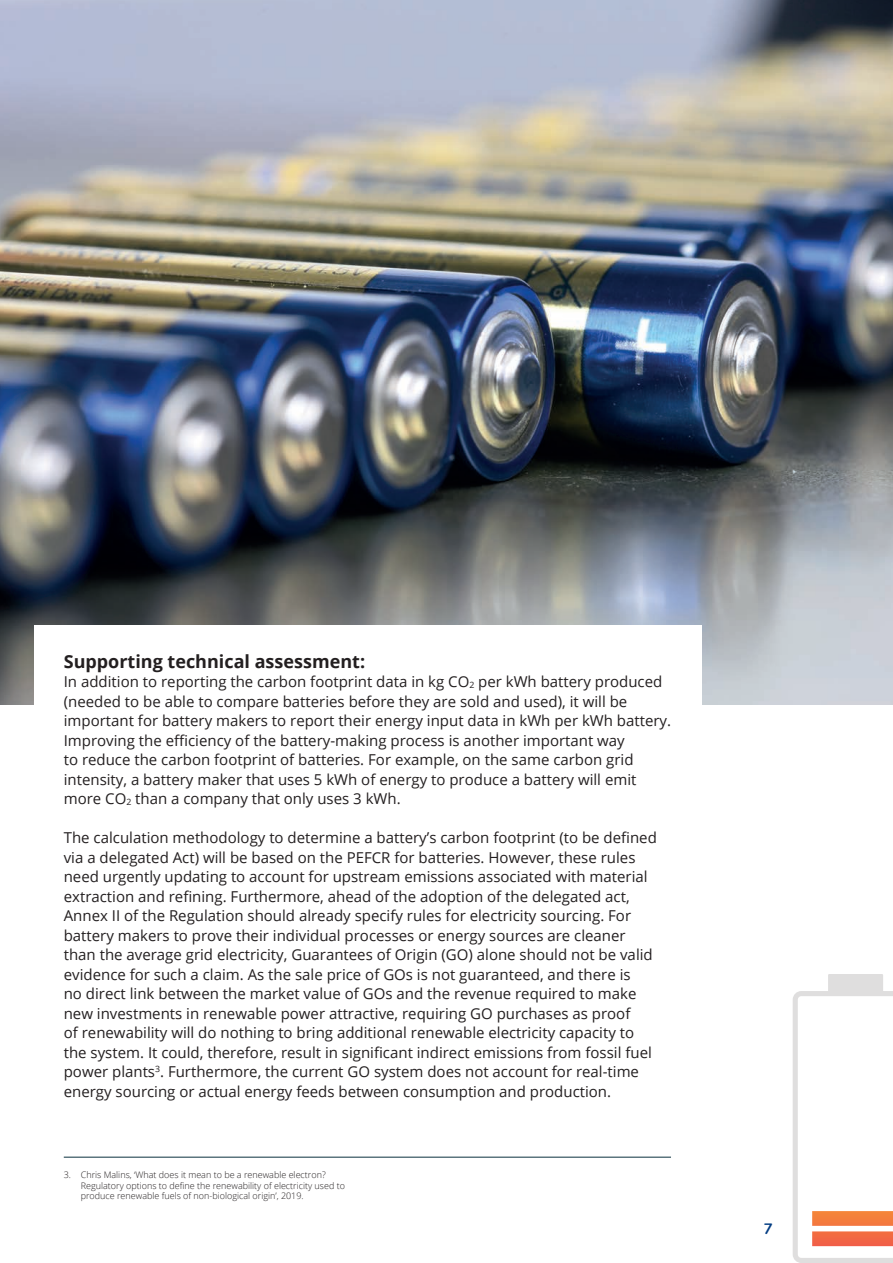
<style>
.page{position:relative;width:893px;height:1263px;background:#fff}
.page>*{position:absolute;margin:0;border:0;box-sizing:border-box;transform-origin:0 0}
.t1{font:700 18px "Open Sans";color:#231f20}
.t2{font:15px/19.5px "Open Sans";color:#231f20}
.t3{font:700 15px "Nunito";color:#033d83}
.t4{font:300 9px/10.5px "Open Sans";color:#231f20}
.s1{font-size:8.7px}
</style>
<div class="page">
<svg style="left:793px;top:974px;width:100px;height:289px"></svg>
<div style="left:809px;top:1004px;width:84px;height:202px;background:#fff"></div>
<img style="left:0;top:0;width:893px;height:705px">
<div style="left:34px;top:625px;width:668px;height:153px;background:#fff"></div>
<hr style="left:64px;top:1157px;width:607px;height:1px;background:#0a303e">
<p class="t1" style="left:64px;top:648px;width:303px">Supporting technical assessment:</p>
<p class="t2" style="left:64px;top:671px;width:609px">In addition to reporting the carbon footprint data in kg CO<span class="s1">2</span> per kWh battery produced (needed to be able to compare batteries before they are sold and used), it will be important for battery makers to report their energy input data in kWh per kWh battery.<br>Improving the efficiency of the battery-making process is another important way<br>to reduce the carbon footprint of batteries. For example, on the same carbon grid intensity, a battery maker that uses 5 kWh of energy to produce a battery will emit more CO<span class="s1">2</span> than a company that only uses 3 kWh.</p>
<p class="t2" style="left:64px;top:827px;width:595px">The calculation methodology to determine a battery’s carbon footprint (to be defined via a delegated Act) will be based on the PEFCR for batteries. However, these rules need urgently updating to account for upstream emissions associated with material extraction and refining. Furthermore, ahead of the adoption of the delegated act, Annex II of the Regulation should already specify rules for electricity sourcing. For battery makers to prove their individual processes or energy sources are cleaner than the average grid electricity, Guarantees of Origin (GO) alone should not be valid evidence for such a claim. As the sale price of GOs is not guaranteed, and there is<br>no direct link between the market value of GOs and the revenue required to make new investments in renewable power attractive, requiring GO purchases as proof<br>of renewability will do nothing to bring additional renewable electricity capacity to the system. It could, therefore, result in significant indirect emissions from fossil fuel power plants<sup>3</sup>. Furthermore, the current GO system does not account for real-time energy sourcing or actual energy feeds between consumption and production.</p>
<p class="t4" style="left:81px;top:1169px;width:266px;text-indent:-17px">3. Chris Malins, ‘What does it mean to be a renewable electron?<br>Regulatory options to define the renewability of electricity used to produce renewable fuels of non-biological origin’, 2019.</p>
<p class="t3" style="left:764px;top:1218px;width:11px">7</p>
</div>
